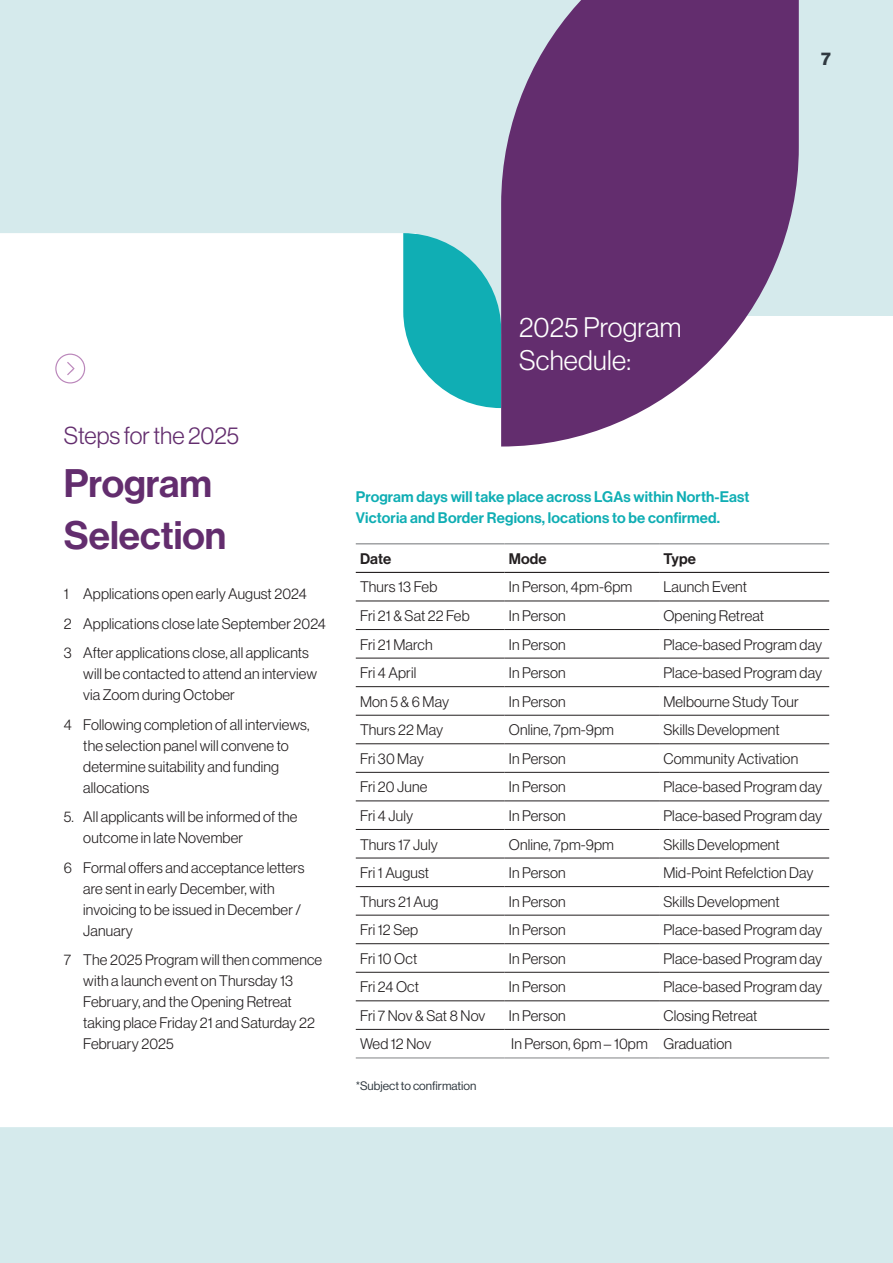
<style>
.page{position:relative;width:893px;height:1263px;background:#d5eaec}
.page>*{position:absolute;margin:0;border:0;box-sizing:border-box;transform-origin:0 0}
.t1{font:39px/52.2px "N Haas Grotesk DS Pro 65 Md";color:#632d6e}
.t2{font:27.6px/33.2px "N Haas Grotesk DS Pro 45 Lt";letter-spacing:.01em;color:#fff}
.t3{font:24px "N Haas Grotesk DS Pro 45 Lt";color:#632d6e}
.t4{font:18px "N Haas Grotesk DS Pro 75 Bd";color:#303940}
.t5{font:15px/21px "N Haas Grotesk DS Pro 45 Lt";letter-spacing:.01em;color:#231f20}
.t6{font:15px/21px "N Haas Grotesk DS Pro 65 Md";letter-spacing:.01em;color:#10aeb4}
.t7{font:15px "N Haas Grotesk DS Pro 65 Md";letter-spacing:.01em;color:#231f20}
.t8{font:12px "N Haas Grotesk DS Pro 55 Rg";color:#303940}
</style>
<div class="page">
<div style="left:0;top:233px;width:893px;height:894px;background:#fff"></div>
<div style="left:476px;top:179px;width:417px;height:137px;background:#d5eaec"></div>
<svg style="left:55px;top:354px;width:30px;height:29px"></svg>
<svg style="left:403px;top:233px;width:98px;height:175px"></svg>
<svg style="left:501px;top:0;width:298px;height:446px;fill:#632d6e"></svg>
<hr style="left:356px;top:601px;width:149px;height:1px;background:#231f20">
<hr style="left:505px;top:601px;width:154px;height:1px;background:#231f20">
<hr style="left:659px;top:601px;width:170px;height:1px;background:#231f20">
<hr style="left:356px;top:629px;width:149px;height:1px;background:#231f20">
<hr style="left:505px;top:629px;width:154px;height:1px;background:#231f20">
<hr style="left:659px;top:629px;width:170px;height:1px;background:#231f20">
<hr style="left:356px;top:658px;width:149px;height:1px;background:#231f20">
<hr style="left:505px;top:658px;width:154px;height:1px;background:#231f20">
<hr style="left:659px;top:658px;width:170px;height:1px;background:#231f20">
<hr style="left:356px;top:686px;width:149px;height:1px;background:#231f20">
<hr style="left:505px;top:686px;width:154px;height:1px;background:#231f20">
<hr style="left:659px;top:686px;width:170px;height:1px;background:#231f20">
<hr style="left:356px;top:715px;width:149px;height:1px;background:#231f20">
<hr style="left:505px;top:715px;width:154px;height:1px;background:#231f20">
<hr style="left:659px;top:715px;width:170px;height:1px;background:#231f20">
<hr style="left:356px;top:743px;width:149px;height:1px;background:#231f20">
<hr style="left:505px;top:743px;width:154px;height:1px;background:#231f20">
<hr style="left:659px;top:743px;width:170px;height:1px;background:#231f20">
<hr style="left:356px;top:772px;width:149px;height:1px;background:#231f20">
<hr style="left:505px;top:772px;width:154px;height:1px;background:#231f20">
<hr style="left:659px;top:772px;width:170px;height:1px;background:#231f20">
<hr style="left:356px;top:801px;width:149px;height:1px;background:#231f20">
<hr style="left:505px;top:801px;width:154px;height:1px;background:#231f20">
<hr style="left:659px;top:801px;width:170px;height:1px;background:#231f20">
<hr style="left:356px;top:829px;width:149px;height:1px;background:#231f20">
<hr style="left:505px;top:829px;width:154px;height:1px;background:#231f20">
<hr style="left:659px;top:829px;width:170px;height:1px;background:#231f20">
<hr style="left:356px;top:858px;width:149px;height:1px;background:#231f20">
<hr style="left:505px;top:858px;width:154px;height:1px;background:#231f20">
<hr style="left:659px;top:858px;width:170px;height:1px;background:#231f20">
<hr style="left:356px;top:886px;width:149px;height:1px;background:#231f20">
<hr style="left:505px;top:886px;width:154px;height:1px;background:#231f20">
<hr style="left:659px;top:886px;width:170px;height:1px;background:#231f20">
<hr style="left:356px;top:915px;width:149px;height:1px;background:#231f20">
<hr style="left:505px;top:915px;width:154px;height:1px;background:#231f20">
<hr style="left:659px;top:915px;width:170px;height:1px;background:#231f20">
<hr style="left:356px;top:943px;width:149px;height:1px;background:#231f20">
<hr style="left:505px;top:943px;width:154px;height:1px;background:#231f20">
<hr style="left:659px;top:943px;width:170px;height:1px;background:#231f20">
<hr style="left:356px;top:972px;width:149px;height:1px;background:#231f20">
<hr style="left:505px;top:972px;width:154px;height:1px;background:#231f20">
<hr style="left:659px;top:972px;width:170px;height:1px;background:#231f20">
<hr style="left:356px;top:1000px;width:149px;height:1px;background:#231f20">
<hr style="left:505px;top:1000px;width:154px;height:1px;background:#231f20">
<hr style="left:659px;top:1000px;width:170px;height:1px;background:#231f20">
<hr style="left:356px;top:1029px;width:149px;height:1px;background:#231f20">
<hr style="left:505px;top:1029px;width:154px;height:1px;background:#231f20">
<hr style="left:659px;top:1029px;width:170px;height:1px;background:#231f20">
<hr style="left:356px;top:1058px;width:149px;height:1px;background:#808285">
<hr style="left:505px;top:1058px;width:154px;height:1px;background:#808285">
<hr style="left:659px;top:1058px;width:170px;height:1px;background:#808285">
<hr style="left:356px;top:543px;width:149px;height:1px;background:#808285">
<hr style="left:505px;top:543px;width:154px;height:1px;background:#808285">
<hr style="left:659px;top:543px;width:170px;height:1px;background:#808285">
<hr style="left:356px;top:572px;width:149px;height:1px;background:#231f20">
<hr style="left:505px;top:572px;width:154px;height:1px;background:#231f20">
<hr style="left:659px;top:572px;width:170px;height:1px;background:#231f20">
<p class="t4" style="left:821px;top:48px;width:11px">7</p>
<h3 class="t3" style="left:64px;top:422px;width:177px">Steps for the 2025</h3>
<h1 class="t1" style="left:64px;top:458px;width:164px">Program<br>Selection</h1>
<p class="t5" style="left:64px;top:579px;width:264px;line-height:29.5px">1 Applications open early August 2024<br>2 Applications close late September 2024<br>3 After applications close, all applicants</p>
<p class="t5" style="left:83px;top:663px;width:235px">will be contacted to attend an interview via Zoom during October</p>
<p class="t5" style="left:83px;top:714px;width:228px;text-indent:-20px">4 Following completion of all interviews, the selection panel will convene to determine suitability and funding allocations</p>
<p class="t5" style="left:83px;top:806px;width:216px;text-indent:-20px">5. All applicants will be informed of the outcome in late November</p>
<p class="t5" style="left:83px;top:857px;width:223px;text-indent:-20px">6 Formal offers and acceptance letters are sent in early December, with invoicing to be issued in December /<br>January</p>
<p class="t5" style="left:83px;top:949px;width:240px;text-indent:-20px">7 The 2025 Program will then commence with a launch event on Thursday 13<br>February, and the Opening Retreat taking place Friday 21 and Saturday 22<br>February 2025</p>
<h2 class="t2" style="left:519px;top:311px;width:164px">2025 Program<br>Schedule:</h2>
<p class="t6" style="left:356px;top:487px;width:395px">Program days will take place across LGAs within North-East<br>Victoria and Border Regions, locations to be confirmed.</p>
<p class="t7" style="left:360px;top:550px;width:33px">Date</p>
<p class="t7" style="left:509px;top:550px;width:39px">Mode</p>
<p class="t7" style="left:663px;top:550px;width:34px">Type</p>
<p class="t5" style="left:360px;top:577px;width:79px">Thurs 13 Feb</p>
<p class="t5" style="left:509px;top:577px;width:125px">In Person, 4pm-6pm</p>
<p class="t5" style="left:663px;top:577px;width:85px">Launch Event</p>
<p class="t5" style="left:360px;top:605px;width:111px">Fri 21 &amp; Sat 22 Feb</p>
<p class="t5" style="left:509px;top:605px;width:58px">In Person</p>
<p class="t5" style="left:663px;top:605px;width:102px">Opening Retreat</p>
<p class="t5" style="left:360px;top:634px;width:74px">Fri 21 March</p>
<p class="t5" style="left:509px;top:634px;width:58px">In Person</p>
<p class="t5" style="left:663px;top:634px;width:160px">Place-based Program day</p>
<p class="t5" style="left:360px;top:662px;width:58px">Fri 4 April</p>
<p class="t5" style="left:509px;top:662px;width:58px">In Person</p>
<p class="t5" style="left:663px;top:662px;width:160px">Place-based Program day</p>
<p class="t5" style="left:360px;top:691px;width:91px">Mon 5 &amp; 6 May</p>
<p class="t5" style="left:509px;top:691px;width:58px">In Person</p>
<p class="t5" style="left:663px;top:691px;width:137px">Melbourne Study Tour</p>
<p class="t5" style="left:360px;top:719px;width:85px">Thurs 22 May</p>
<p class="t5" style="left:509px;top:719px;width:107px">Online, 7pm-9pm</p>
<p class="t5" style="left:663px;top:719px;width:118px">Skills Development</p>
<p class="t5" style="left:360px;top:748px;width:65px">Fri 30 May</p>
<p class="t5" style="left:509px;top:748px;width:58px">In Person</p>
<p class="t5" style="left:663px;top:748px;width:136px">Community Activation</p>
<p class="t5" style="left:360px;top:777px;width:69px">Fri 20 June</p>
<p class="t5" style="left:509px;top:777px;width:58px">In Person</p>
<p class="t5" style="left:663px;top:777px;width:160px">Place-based Program day</p>
<p class="t5" style="left:360px;top:805px;width:55px">Fri 4 July</p>
<p class="t5" style="left:509px;top:805px;width:58px">In Person</p>
<p class="t5" style="left:663px;top:805px;width:160px">Place-based Program day</p>
<p class="t5" style="left:360px;top:834px;width:79px">Thurs 17 July</p>
<p class="t5" style="left:509px;top:834px;width:107px">Online, 7pm-9pm</p>
<p class="t5" style="left:663px;top:834px;width:118px">Skills Development</p>
<p class="t5" style="left:360px;top:862px;width:70px">Fri 1 August</p>
<p class="t5" style="left:509px;top:862px;width:58px">In Person</p>
<p class="t5" style="left:663px;top:862px;width:152px">Mid-Point Refelction Day</p>
<p class="t5" style="left:360px;top:891px;width:80px">Thurs 21 Aug</p>
<p class="t5" style="left:509px;top:891px;width:58px">In Person</p>
<p class="t5" style="left:663px;top:891px;width:118px">Skills Development</p>
<p class="t5" style="left:360px;top:919px;width:60px">Fri 12 Sep</p>
<p class="t5" style="left:509px;top:919px;width:58px">In Person</p>
<p class="t5" style="left:663px;top:919px;width:160px">Place-based Program day</p>
<p class="t5" style="left:360px;top:948px;width:59px">Fri 10 Oct</p>
<p class="t5" style="left:509px;top:948px;width:58px">In Person</p>
<p class="t5" style="left:663px;top:948px;width:160px">Place-based Program day</p>
<p class="t5" style="left:360px;top:976px;width:60px">Fri 24 Oct</p>
<p class="t5" style="left:509px;top:976px;width:58px">In Person</p>
<p class="t5" style="left:663px;top:976px;width:160px">Place-based Program day</p>
<p class="t5" style="left:360px;top:1005px;width:127px">Fri 7 Nov &amp; Sat 8 Nov</p>
<p class="t5" style="left:509px;top:1005px;width:58px">In Person</p>
<p class="t5" style="left:663px;top:1005px;width:96px">Closing Retreat</p>
<p class="t5" style="left:360px;top:1034px;width:73px">Wed 12 Nov</p>
<p class="t5" style="left:511px;top:1034px;width:222px">In Person, 6pm – 10pm Graduation</p>
<p class="t8" style="left:356px;top:1079px;width:122px">*Subject to confirmation</p>
</div>
